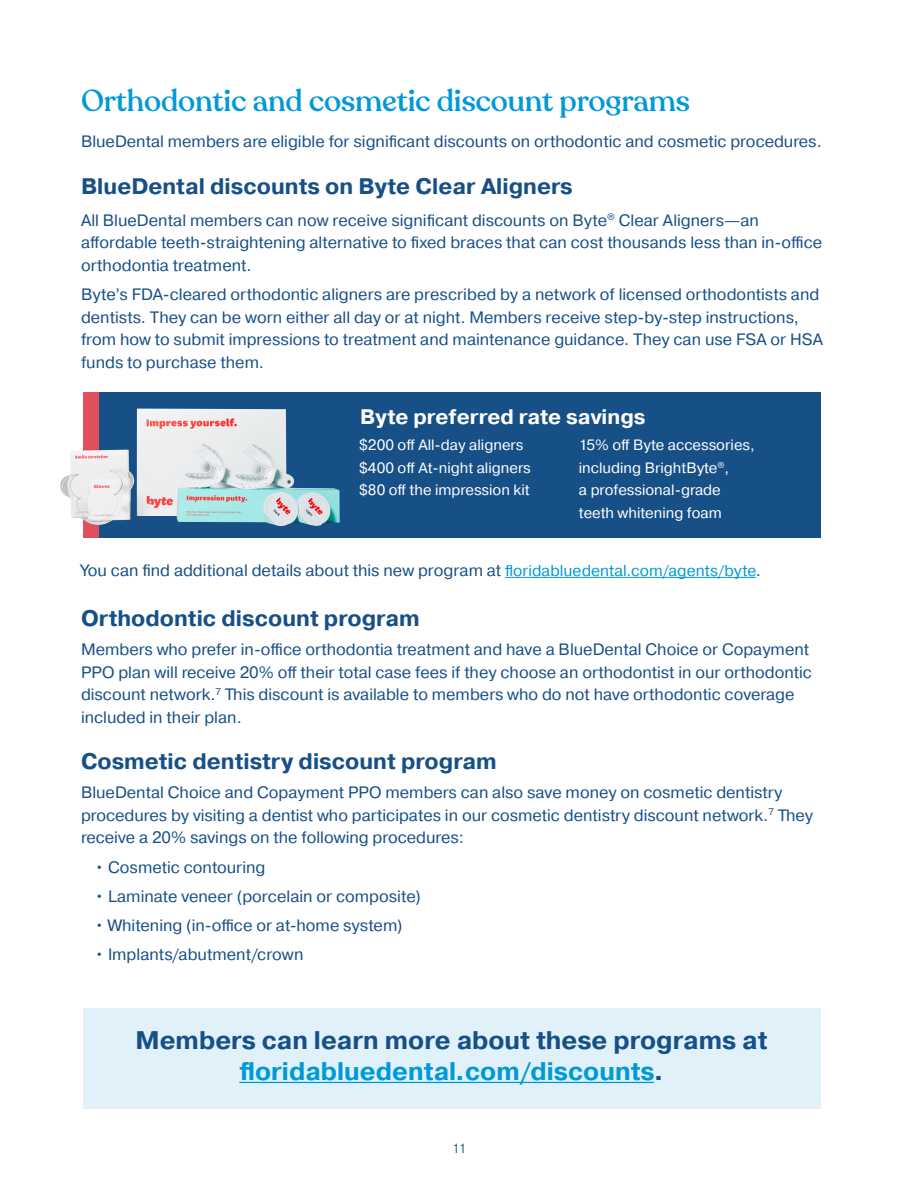
<style>
.page{position:relative;width:918px;height:1188px;background:#fff}
.page>*{position:absolute;margin:0;border:0;box-sizing:border-box;transform-origin:0 0}
.t1{font:500 30px "Recoleta";letter-spacing:-.005em;color:#0099d8}
.Numbered_Header{font:700 25.5px/30.6px "Pragmatica";color:#174f87;text-align:center}
.Subhead{font:700 22.5px "Pragmatica";color:#174f87}
.Subhead-2{font:700 21px "Pragmatica";color:#fff}
.Body_Text{font:16.5px/22.5px "Pragmatica";color:#174f87}
.t2{font:15px/22.5px "Pragmatica";color:#fff}
.t3{font:300 13.5px "Pragmatica";color:#174f87}
.s1{font-size:15.75px;color:#0099d8}
.s2{color:#0099d8}
</style>
<div class="page">
<hr style="left:505px;top:577px;width:251px;height:1px;background:#0099d8">
<div style="left:83px;top:1008px;width:738px;height:100px;background:#e0f1fa"></div>
<hr style="left:239px;top:1082px;width:415px;height:1px;background:#0099d8">
<div style="left:98px;top:392px;width:723px;height:145px;background:#174f87"></div>
<div style="left:83px;top:392px;width:15px;height:145px;background:#e04f5c"></div>
<img style="left:60px;top:409px;width:280px;height:119px">
<p class="t1" style="left:81px;top:82px;width:611px">Orthodontic and cosmetic discount programs</p>
<p class="Body_Text" style="left:81px;top:130px;width:742px">BlueDental members are eligible for significant discounts on orthodontic and cosmetic procedures.</p>
<p class="Subhead" style="left:81px;top:172px;width:493px">BlueDental discounts on Byte Clear Aligners</p>
<p class="Body_Text" style="left:81px;top:209px;width:743px">All BlueDental members can now receive significant discounts on Byte<sup>®</sup> Clear Aligners—an affordable teeth-straightening alternative to fixed braces that can cost thousands less than in-office orthodontia treatment.</p>
<p class="Body_Text" style="left:81px;top:284px;width:743px">Byte’s FDA-cleared orthodontic aligners are prescribed by a network of licensed orthodontists and dentists. They can be worn either all day or at night. Members receive step-by-step instructions, from how to submit impressions to treatment and maintenance guidance. They can use FSA or HSA funds to purchase them.</p>
<p class="Subhead-2" style="left:360px;top:403px;width:287px">Byte preferred rate savings</p>
<p class="t2" style="left:359px;top:434px;width:166px">$200 off All-day aligners</p>
<p class="t2" style="left:359px;top:456px;width:173px">$400 off At-night aligners</p>
<p class="t2" style="left:359px;top:479px;width:172px">$80 off the impression kit</p>
<p class="t2" style="left:579px;top:434px;width:177px">15% off Byte accessories, including BrightByte<sup>®</sup>,<br>a professional-grade teeth whitening foam</p>
<p class="Body_Text" style="left:81px;top:559px;width:682px">You can find additional details about this new program at <span class="s1">floridabluedental.com/agents/byte</span>.</p>
<p class="Subhead" style="left:81px;top:604px;width:340px">Orthodontic discount program</p>
<p class="Body_Text" style="left:81px;top:639px;width:732px">Members who prefer in-office orthodontia treatment and have a BlueDental Choice or Copayment PPO plan will receive 20% off their total case fees if they choose an orthodontist in our orthodontic discount network.<sup>7</sup> This discount is available to members who do not have orthodontic coverage included in their plan.</p>
<p class="Subhead" style="left:81px;top:747px;width:417px">Cosmetic dentistry discount program</p>
<p class="Body_Text" style="left:81px;top:782px;width:734px">BlueDental Choice and Copayment PPO members can also save money on cosmetic dentistry procedures by visiting a dentist who participates in our cosmetic dentistry discount network.<sup>7</sup> They receive a 20% savings on the following procedures:</p>
<p class="Body_Text" style="left:94px;top:856px;width:173px">• Cosmetic contouring</p>
<p class="Body_Text" style="left:94px;top:885px;width:328px">• Laminate veneer (porcelain or composite)</p>
<p class="Body_Text" style="left:94px;top:915px;width:309px">• Whitening (in-office or at-home system)</p>
<p class="Body_Text" style="left:94px;top:944px;width:210px">• Implants/abutment/crown</p>
<p class="Numbered_Header" style="left:135px;top:1026px;width:634px">Members can learn more about these programs at <span class="s2">floridabluedental.com/discounts</span>.</p>
<p class="t3" style="left:452px;top:1140px;width:16px">11</p>
</div>
